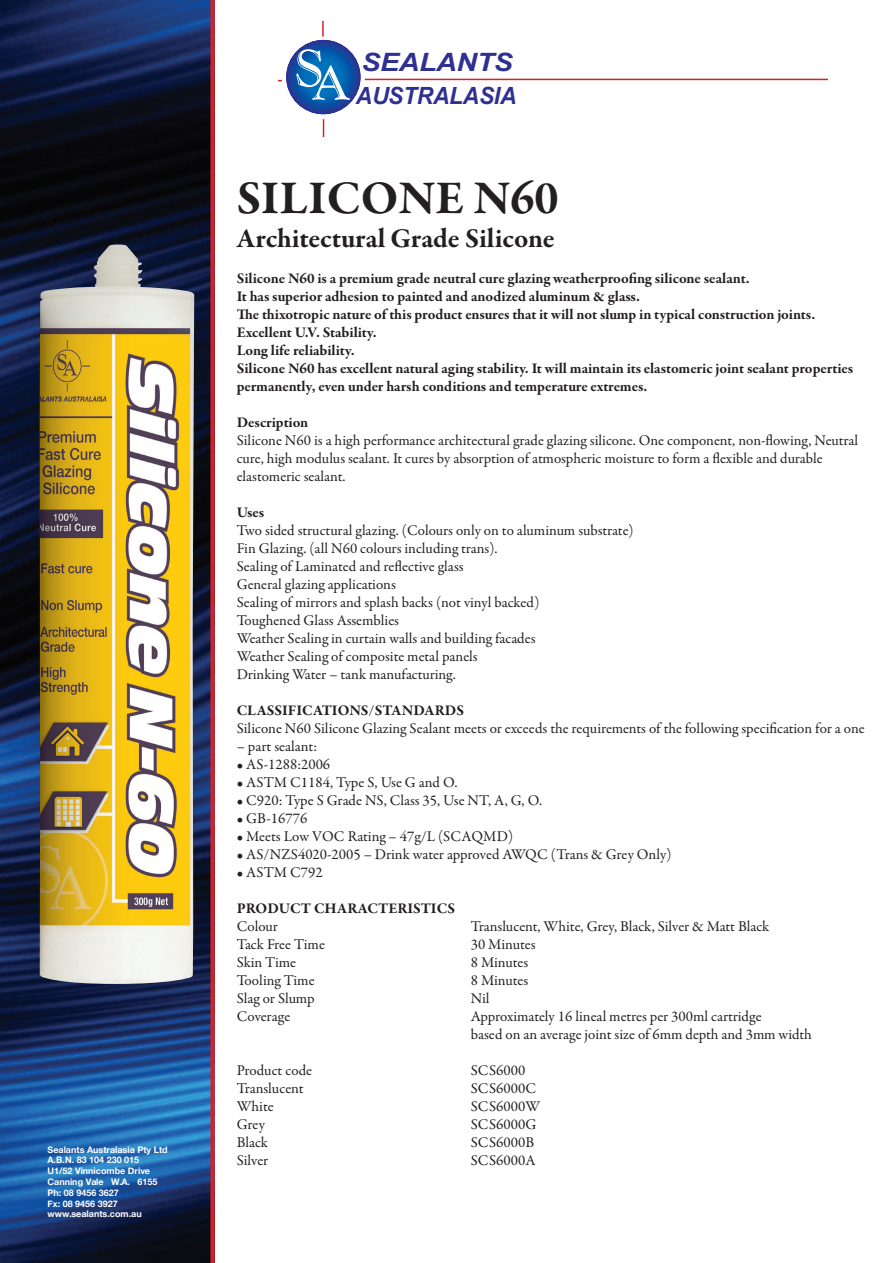
<style>
.page{position:relative;width:893px;height:1263px;background:#fff}
.page>*{position:absolute;margin:0;border:0;box-sizing:border-box;transform-origin:0 0}
.t1{font:700 48px "Garamond Premr Pro";color:#231f20}
.t2{font:700 27.75px "Garamond Premr Pro";color:#231f20}
.t3{font:italic 700 25.35px "Arial";letter-spacing:-.01em;color:#2e3092;scale:1.12 1}
.t4{font:italic 700 23.85px "Arial";letter-spacing:-.01em;color:#2e3092;scale:.95 1}
.t5{font:15px/18px "Garamond Premr Pro";color:#231f20}
.t6{font:700 15px/18px "Garamond Premr Pro";letter-spacing:-.005em;color:#231f20}
.t7{font:700 9px/10.8px "Helvetica Neue";color:#fff}
</style>
<div class="page">
<img style="left:0;top:0;width:210px;height:1263px">
<div style="left:210px;top:0;width:5px;height:1263px;background:#d1232a"></div>
<hr style="left:365px;top:79px;width:462px;height:1px;background:#d1232a">
<svg style="left:279px;top:21px;width:116px;height:115px"></svg>
<img style="left:40px;top:244px;width:154px;height:740px">
<p class="t7" style="left:47px;top:1144px;width:122px">Sealants Australasia Pty Ltd<br>A.B.N. 83 104 230 015<br>U1/52 Vinnicombe Drive<br>Canning Vale W.A. 6155<br>Ph: 08 9456 3627<br>Fx: 08 9456 3927 www.sealants.com.au</p>
<h3 class="t3" style="left:361px;top:48px;width:137px">SEALANTS</h3>
<h3 class="t4" style="left:356px;top:82px;width:170px">AUSTRALASIA</h3>
<p class="t1" style="left:237px;top:169px;width:323px">SILICONE N60</p>
<p class="t2" style="left:237px;top:221px;width:319px">Architectural Grade Silicone</p>
<p class="t6" style="left:237px;top:269px;width:515px">Silicone N60 is a premium grade neutral cure glazing weatherproofing silicone sealant.</p>
<p class="t6" style="left:237px;top:287px;width:405px">It has superior adhesion to painted and anodized aluminum &amp; glass.</p>
<p class="t6" style="left:237px;top:305px;width:580px">The thixotropic nature of this product ensures that it will not slump in typical construction joints.</p>
<p class="t6" style="left:237px;top:323px;width:142px">Excellent U.V. Stability.</p>
<p class="t6" style="left:237px;top:341px;width:119px">Long life reliability.</p>
<p class="t6" style="left:237px;top:359px;width:618px">Silicone N60 has excellent natural aging stability. It will maintain its elastomeric joint sealant properties permanently, even under harsh conditions and temperature extremes.</p>
<p class="t6" style="left:237px;top:413px;width:73px">Description</p>
<p class="t5" style="left:237px;top:431px;width:623px">Silicone N60 is a high performance architectural grade glazing silicone. One component, non-flowing, Neutral cure, high modulus sealant. It cures by absorption of atmospheric moisture to form a flexible and durable elastomeric sealant.</p>
<p class="t6" style="left:237px;top:503px;width:29px">Uses</p>
<p class="t5" style="left:237px;top:521px;width:398px">Two sided structural glazing. (Colours only on to aluminum substrate)</p>
<p class="t5" style="left:237px;top:539px;width:262px">Fin Glazing. (all N60 colours including trans).</p>
<p class="t5" style="left:237px;top:557px;width:228px">Sealing of Laminated and reflective glass</p>
<p class="t5" style="left:237px;top:575px;width:161px">General glazing applications</p>
<p class="t5" style="left:237px;top:593px;width:304px">Sealing of mirrors and splash backs (not vinyl backed)</p>
<p class="t5" style="left:237px;top:611px;width:164px">Toughened Glass Assemblies</p>
<p class="t5" style="left:237px;top:629px;width:300px">Weather Sealing in curtain walls and building facades</p>
<p class="t5" style="left:237px;top:647px;width:242px">Weather Sealing of composite metal panels</p>
<p class="t5" style="left:237px;top:665px;width:221px">Drinking Water – tank manufacturing.</p>
<p class="t6" style="left:237px;top:701px;width:229px">CLASSIFICATIONS/STANDARDS</p>
<p class="t5" style="left:237px;top:719px;width:629px">Silicone N60 Silicone Glazing Sealant meets or exceeds the requirements of the following specification for a one</p>
<p class="t5" style="left:237px;top:737px;width:82px">– part sealant:</p>
<p class="t5" style="left:237px;top:755px;width:95px">• AS-1288:2006</p>
<p class="t5" style="left:237px;top:773px;width:222px">• ASTM C1184, Type S, Use G and O.</p>
<p class="t5" style="left:237px;top:791px;width:307px">• C920: Type S Grade NS, Class 35, Use NT, A, G, O.</p>
<p class="t5" style="left:237px;top:809px;width:72px">• GB-16776</p>
<p class="t5" style="left:237px;top:827px;width:278px">• Meets Low VOC Rating – 47g/L (SCAQMD)</p>
<p class="t5" style="left:237px;top:845px;width:436px">• AS/NZS4020-2005 – Drink water approved AWQC (Trans &amp; Grey Only)</p>
<p class="t5" style="left:237px;top:863px;width:88px">• ASTM C792</p>
<p class="t6" style="left:237px;top:899px;width:220px">PRODUCT CHARACTERISTICS</p>
<p class="t5" style="left:237px;top:917px;width:43px">Colour</p>
<p class="t5" style="left:471px;top:917px;width:300px">Translucent, White, Grey, Black, Silver &amp; Matt Black</p>
<p class="t5" style="left:237px;top:935px;width:90px">Tack Free Time</p>
<p class="t5" style="left:471px;top:935px;width:66px">30 Minutes</p>
<p class="t5" style="left:237px;top:953px;width:61px">Skin Time</p>
<p class="t5" style="left:471px;top:953px;width:59px">8 Minutes</p>
<p class="t5" style="left:237px;top:971px;width:79px">Tooling Time</p>
<p class="t5" style="left:471px;top:971px;width:59px">8 Minutes</p>
<p class="t5" style="left:237px;top:989px;width:79px">Slag or Slump</p>
<p class="t5" style="left:471px;top:989px;width:20px">Nil</p>
<p class="t5" style="left:237px;top:1007px;width:55px">Coverage</p>
<p class="t5" style="left:471px;top:1007px;width:292px">Approximately 16 lineal metres per 300ml cartridge</p>
<p class="t5" style="left:471px;top:1025px;width:343px">based on an average joint size of 6mm depth and 3mm width</p>
<p class="t5" style="left:237px;top:1061px;width:77px">Product code</p>
<p class="t5" style="left:471px;top:1061px;width:56px">SCS6000</p>
<p class="t5" style="left:237px;top:1079px;width:68px">Translucent</p>
<p class="t5" style="left:471px;top:1079px;width:67px">SCS6000C</p>
<p class="t5" style="left:237px;top:1097px;width:39px">White</p>
<p class="t5" style="left:471px;top:1097px;width:71px">SCS6000W</p>
<p class="t5" style="left:237px;top:1115px;width:30px">Grey</p>
<p class="t5" style="left:471px;top:1115px;width:67px">SCS6000G</p>
<p class="t5" style="left:237px;top:1133px;width:33px">Black</p>
<p class="t5" style="left:471px;top:1133px;width:65px">SCS6000B</p>
<p class="t5" style="left:237px;top:1151px;width:33px">Silver</p>
<p class="t5" style="left:471px;top:1151px;width:66px">SCS6000A</p>
</div>
